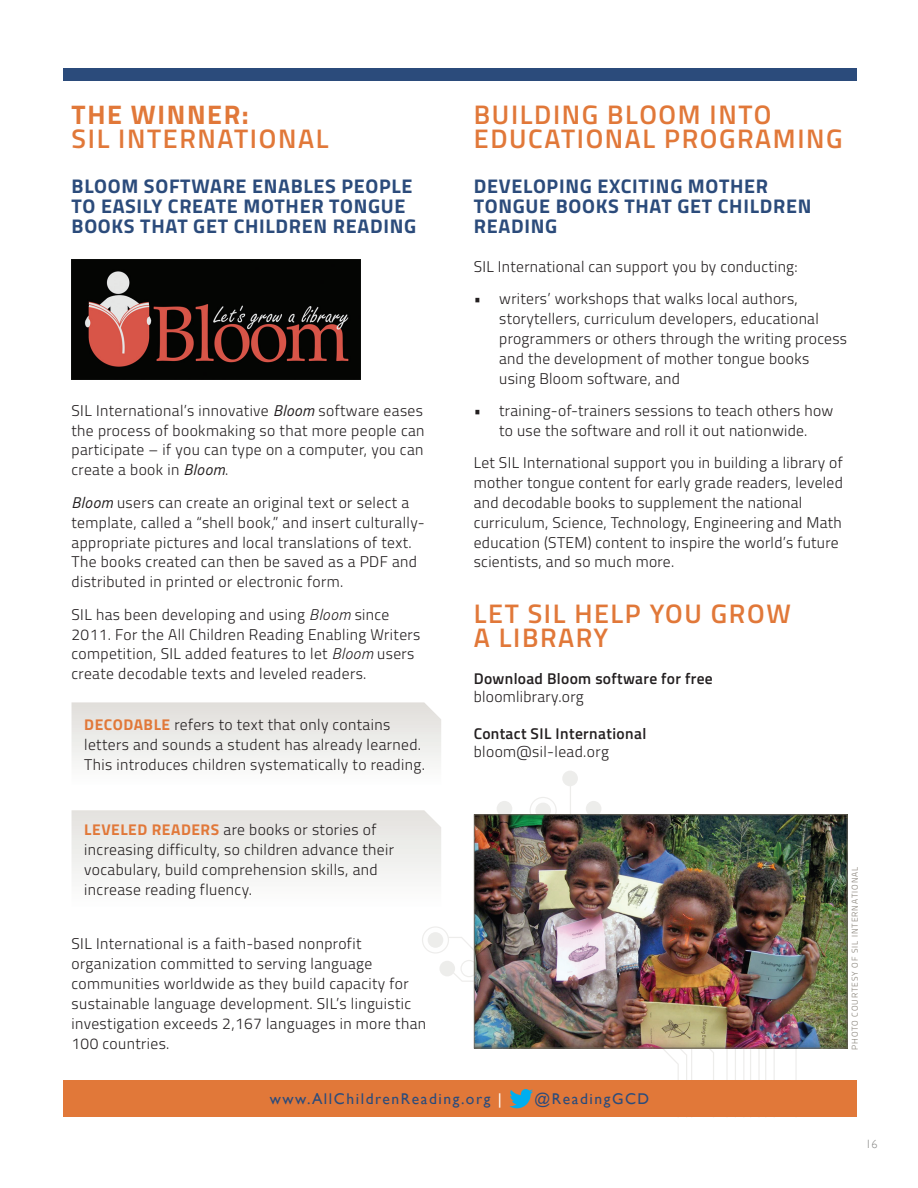
<style>
.page{position:relative;width:918px;height:1188px;background:#fff}
.page>*{position:absolute;margin:0;border:0;box-sizing:border-box;transform-origin:0 0}
.t1{font:600 26.85px/24px "Titillium";letter-spacing:.06em;color:#e17839}
.t2{font:700 19.8px/19.8px "Titillium";letter-spacing:.035em;color:#2b4b7b}
.t3{font:300 15.6px/19.8px "Titillium";letter-spacing:.025em;color:#231f20}
.t4{font:600 15.6px/18.5px "Titillium";letter-spacing:.02em;color:#231f20}
.t5{font:15.6px "Gill Sans";letter-spacing:.1em;color:#2b4b7b}
.t6{font:300 12px "Gill Sans";color:#848482}
.t7{font:300 8.55px "Titillium";letter-spacing:.11em;color:#827d73}
.s1{font-weight:700}
.s2{font-weight:400;font-style:italic}
.s3{font-style:italic}
.s4{font-weight:700;color:#e17839}
.s5{font-weight:300}
.s6{color:#fff}
</style>
<div class="page">
<svg style="left:435px;top:786px;width:362px;height:295px"></svg>
<div style="left:562px;top:771px;width:16px;height:15px;background:#ededeb;border-radius:50%"></div>
<div style="left:586px;top:801px;width:16px;height:16px;background:#ededeb;border-radius:50%"></div>
<div style="left:497px;top:801px;width:15px;height:16px;background:#ededeb;border-radius:50%"></div>
<div style="left:439px;top:961px;width:16px;height:15px;background:#ededeb;border-radius:50%"></div>
<div style="left:461px;top:961px;width:16px;height:16px;background:#fdfefe;border-radius:50%"></div>
<div style="left:460px;top:960px;width:18px;height:17px;border:1px solid #827d73;border-radius:50%"></div>
<div style="left:530px;top:797px;width:26px;height:26px;background:#fdfefe;border-radius:50%"></div>
<div style="left:530px;top:797px;width:27px;height:27px;border:1px solid #827d73;border-radius:50%"></div>
<div style="left:535px;top:803px;width:16px;height:15px;background:#ededeb;border-radius:50%"></div>
<div style="left:423px;top:927px;width:25px;height:26px;background:#fdfefe;border-radius:50%"></div>
<div style="left:422px;top:926px;width:27px;height:28px;border:1px solid #827d73;border-radius:50%"></div>
<div style="left:428px;top:932px;width:15px;height:16px;background:#ededeb;border-radius:50%"></div>
<div style="left:63px;top:1081px;width:793px;height:36px;background:#e17839"></div>
<svg style="left:509px;top:1089px;width:24px;height:19px"></svg>
<div style="left:63px;top:68px;width:793px;height:13px;background:#2b4b7b"></div>
<div style="left:473px;top:813px;width:375px;height:236px;background:#827d73;opacity:.75"></div>
<img style="left:72px;top:259px;width:288px;height:120px">
<svg style="left:72px;top:702px;width:369px;height:62px"></svg>
<svg style="left:72px;top:810px;width:369px;height:98px"></svg>
<p class="t1" style="left:72px;top:101px;width:258px"><span class="s1">THE WINNER:<br></span>SIL INTERNATIONAL</p>
<p class="t2" style="left:72px;top:176px;width:346px">BLOOM SOFTWARE ENABLES PEOPLE<br>TO EASILY CREATE MOTHER TONGUE<br>BOOKS THAT GET CHILDREN READING</p>
<p class="t3" style="left:72px;top:400px;width:355px;text-align:justify">SIL International’s innovative <span class="s2">Bloom</span> software eases the process of bookmaking so that more people can participate – if you can type on a computer, you can create a book in <span class="s2">Bloom</span>.</p>
<p class="t3" style="left:72px;top:492px;width:355px"><span class="s2">Bloom</span> users can create an original text or select a template, called a “shell book,” and insert culturally&shy;appropriate pictures and local translations of text.<br>The books created can then be saved as a PDF and distributed in printed or electronic form.</p>
<p class="t3" style="left:72px;top:604px;width:350px">SIL has been developing and using <span class="s3">Bloom</span> since 2011. For the All Children Reading Enabling Writers competition, SIL added features to let <span class="s3">Bloom</span> users create decodable texts and leveled readers.</p>
<p class="t3" style="left:84px;top:714px;width:342px"><span class="s4">DECODABLE</span> refers to text that only contains letters and sounds a student has already learned.<br>This introduces children systematically to reading.</p>
<p class="t1" style="left:474px;top:101px;width:370px">BUILDING BLOOM INTO<br>EDUCATIONAL PROGRAMING</p>
<p class="t2" style="left:474px;top:176px;width:339px">DEVELOPING EXCITING MOTHER<br>TONGUE BOOKS THAT GET CHILDREN<br>READING</p>
<p class="t3" style="left:474px;top:256px;width:325px">SIL International can support you by conducting:</p>
<p class="t3" style="left:499px;top:288px;width:349px;text-indent:-25px">• writers’ workshops that walks local authors, storytellers, curriculum developers, educational programmers or others through the writing process and the development of mother tongue books using Bloom software, and</p>
<p class="t3" style="left:474px;top:400px;width:361px;text-align:center">• training-of-trainers sessions to teach others how to use the software and roll it out nationwide.</p>
<p class="t3" style="left:474px;top:452px;width:371px">Let SIL International support you in building a library of mother tongue content for early grade readers, leveled and decodable books to supplement the national curriculum, Science, Technology, Engineering and Math education (STEM) content to inspire the world’s future scientists, and so much more.</p>
<p class="t1" style="left:474px;top:600px;width:318px">LET SIL HELP YOU GROW<br>A LIBRARY</p>
<p class="t4" style="left:474px;top:668px;width:241px">Download Bloom software for free <span class="s5">bloomlibrary.org</span></p>
<p class="t4" style="left:474px;top:724px;width:174px">Contact SIL International <span class="s5">bloom@sil-lead.org</span></p>
<p class="t3" style="left:84px;top:819px;width:311px"><span class="s4">LEVELED READERS</span> are books or stories of increasing difficulty, so children advance their vocabulary, build comprehension skills, and increase reading fluency.</p>
<p class="t3" style="left:72px;top:933px;width:356px">SIL International is a faith-based nonprofit organization committed to serving language communities worldwide as they build capacity for sustainable language development. SIL’s linguistic investigation exceeds 2,167 languages in more than 100 countries.</p>
<p class="t5" style="left:270px;top:1090px;width:234px">www.AllChildrenReading.org <span class="s6">|</span></p>
<p class="t5" style="left:535px;top:1090px;width:116px">@ReadingGCD</p>
<p class="t7" style="left:849px;top:1050px;width:185px;rotate:-90deg">PHOTO COURTESY OF SIL INTERNATIONAL</p>
<p class="t6" style="left:866px;top:1134px;width:13px">16</p>
</div>
